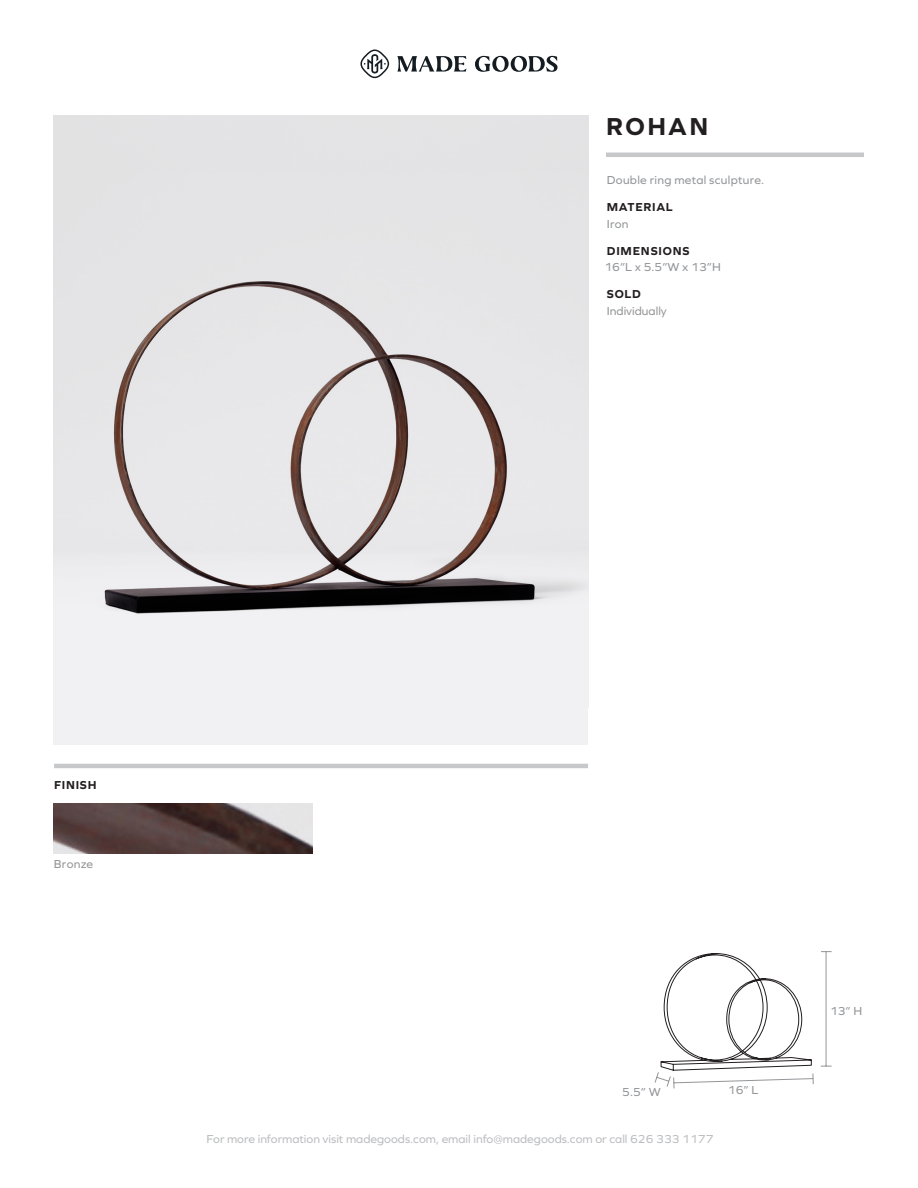
<style>
.page{position:relative;width:918px;height:1188px;background:#fff}
.page>*{position:absolute;margin:0;border:0;box-sizing:border-box;transform-origin:0 0}
.t1{font:700 25.5px "Graphie";letter-spacing:.085em;color:#231f20}
.t2{font:12px "Graphie";color:#bcbdc0}
.t3{font:12px "Graphie";letter-spacing:.02em;color:#939598}
.t4{font:700 12px "Graphie";letter-spacing:.065em;color:#231f20}
.t5{font:12px "Graphie";color:#939598}
</style>
<div class="page">
<hr style="left:606px;top:153px;width:258px;height:4px;background:#c7c8ca">
<svg style="left:397px;top:56px;width:161px;height:16px"></svg>
<svg style="left:360px;top:50px;width:29px;height:28px"></svg>
<div style="left:54px;top:116px;width:534px;height:629px;background:linear-gradient(to right,#ededee,#ededef)"></div>
<img style="left:54px;top:173px;width:534px;height:441px">
<img style="left:54px;top:803px;width:258px;height:51px">
<hr style="left:54px;top:764px;width:534px;height:4px;background:#c7c8ca">
<svg style="left:654px;top:951px;width:178px;height:138px"></svg>
<p class="t1" style="left:606px;top:111px;width:103px">ROHAN</p>
<p class="t3" style="left:607px;top:173px;width:159px">Double ring metal sculpture.</p>
<p class="t4" style="left:607px;top:200px;width:67px">MATERIAL</p>
<p class="t3" style="left:607px;top:217px;width:23px">Iron</p>
<p class="t4" style="left:607px;top:244px;width:84px">DIMENSIONS</p>
<p class="t3" style="left:605px;top:260px;width:118px">16”L x 5.5”W x 13”H</p>
<p class="t4" style="left:607px;top:287px;width:35px">SOLD</p>
<p class="t5" style="left:607px;top:304px;width:62px">Individually</p>
<p class="t4" style="left:54px;top:778px;width:44px">FINISH</p>
<p class="t3" style="left:54px;top:856px;width:41px">Bronze</p>
<p class="t3" style="left:622px;top:1085px;width:40px">5.5” W</p>
<p class="t3" style="left:728px;top:1083px;width:32px">16” L</p>
<p class="t2" style="left:207px;top:1132px;width:508px">For more information visit madegoods.com, email info@madegoods.com or call 626 333 1177</p>
<p class="t3" style="left:830px;top:1004px;width:34px">13” H</p>
</div>
